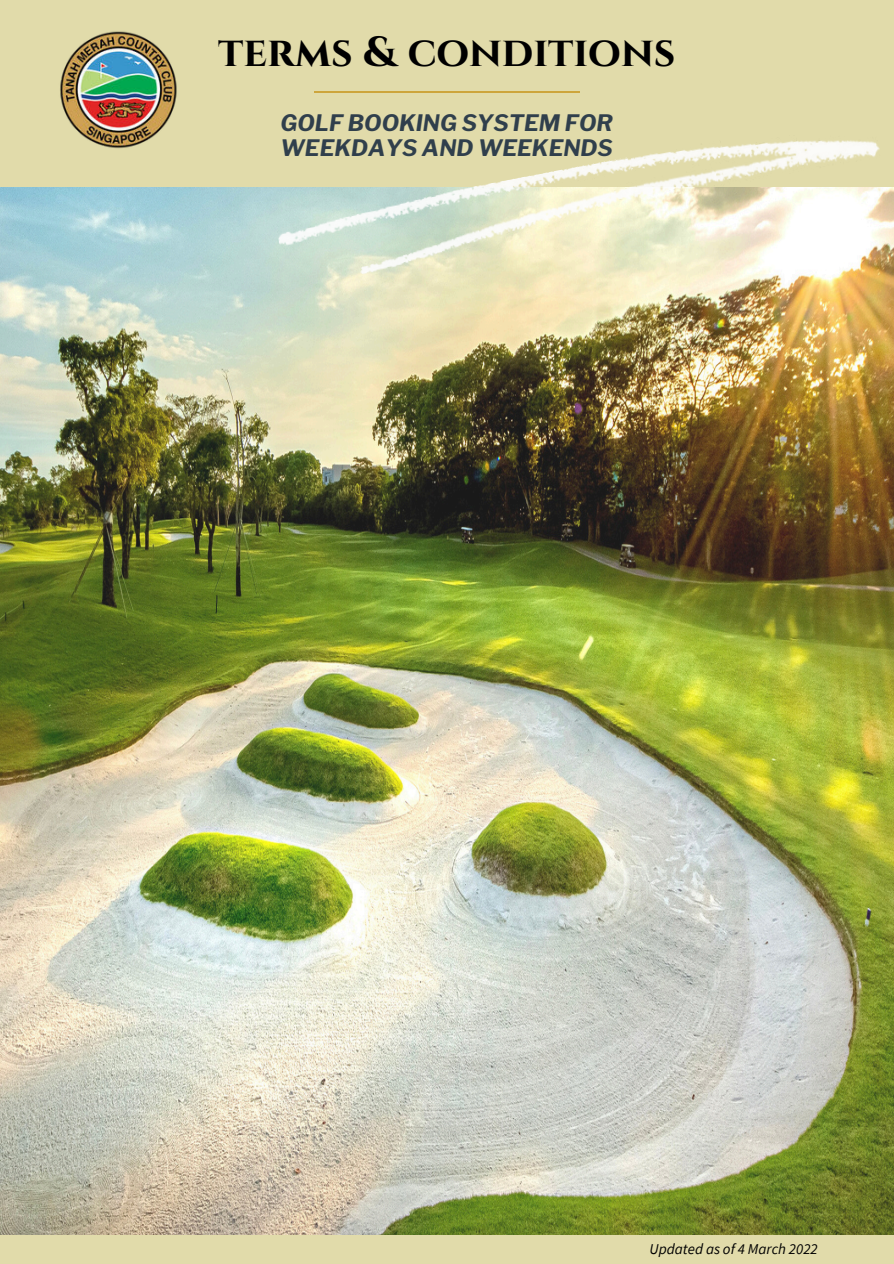
<style>
.page{position:relative;width:894px;height:1264px;background:#fff}
.page>*{position:absolute;margin:0;border:0;box-sizing:border-box;transform-origin:0 0}
.t1{font:700 42px "Cinzel";color:#000}
.t2{font:italic 700 22.5px/24.8px "Libre Franklin";color:#303f4c}
.t3{font:italic 15px "Source Sans Pro";color:#000}
</style>
<div class="page">
<img style="left:0;top:187px;width:893px;height:1047px">
<div style="left:0;top:0;width:893px;height:42px;background:#e1dbaa"></div>
<div style="left:0;top:8px;width:893px;height:83px;background:#e1dbaa"></div>
<div style="left:0;top:69px;width:893px;height:83px;background:#e1dbaa"></div>
<div style="left:0;top:103px;width:893px;height:84px;background:#e1dbaa"></div>
<div style="left:0;top:1234px;width:893px;height:29px;background:#e1dbaa"></div>
<img style="left:275px;top:140px;width:609px;height:149px">
<img style="left:60px;top:31px;width:117px;height:118px">
<hr style="left:313px;top:91px;width:266px;height:1px;background:#cda53c">
<h1 class="t1" style="left:218px;top:27px;width:458px">TERMS &amp; CONDITIONS</h1>
<p class="t2" style="left:280px;top:111px;width:334px">GOLF BOOKING SYSTEM FOR<br>WEEKDAYS AND WEEKENDS</p>
<p class="t3" style="left:649px;top:1239px;width:170px">Updated as of 4 March 2022</p>
</div>
